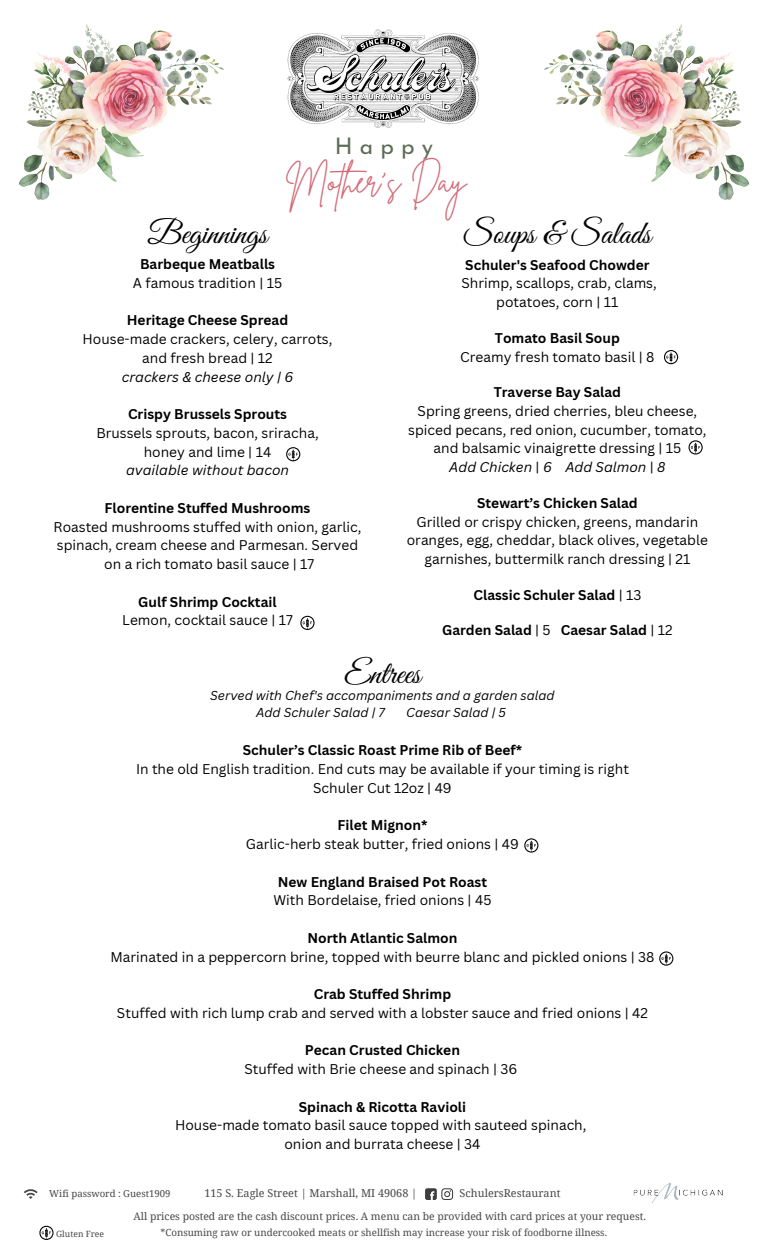
<style>
.page{position:relative;width:765px;height:1260px;background:#fff}
.page>*{position:absolute;margin:0;border:0;box-sizing:border-box;transform-origin:0 0}
.t1{font:33.25px "Brittany Signature";color:#d26b77}
.t2{font:32.62px "Great Vibes";color:#000}
.t3{font:22.88px "Josefin Sans";letter-spacing:.31em;color:#5e6c56}
.t4{font:13.75px/18.8px "Canva Sans";color:#000;text-align:center}
.t5{font:700 13.75px "Canva Sans";color:#000}
.t6{font:italic 12.62px/16.9px "Canva Sans";color:#000}
.t7{font:10.88px "Noto Serif";color:#494848}
.t8{font:10.38px "Noto Serif";color:#494848}
.t9{font:9.75px "Noto Serif";color:#494848}
.t10{font:9.62px "Noto Serif";color:#494848}
.t11{font:8.62px "Noto Serif";color:#494848}
.s1{font-weight:700}
.s2{font-style:italic}
.s3{font-weight:400}
</style>
<div class="page">
<img style="left:287px;top:29px;width:192px;height:99px">
<svg style="left:425px;top:1188px;width:28px;height:12px"></svg>
<img style="left:633px;top:1183px;width:90px;height:20px">
<svg style="left:24px;top:1189px;width:14px;height:10px"></svg>
<svg style="left:39px;top:1226px;width:14px;height:14px"></svg>
<svg style="left:659px;top:951px;width:14px;height:15px"></svg>
<svg style="left:524px;top:838px;width:14px;height:14px"></svg>
<svg style="left:300px;top:616px;width:14px;height:14px"></svg>
<svg style="left:286px;top:447px;width:14px;height:14px"></svg>
<svg style="left:664px;top:350px;width:14px;height:14px"></svg>
<img style="left:19px;top:24px;width:205px;height:176px">
<img style="left:545px;top:24px;width:204px;height:176px">
<svg style="left:689px;top:440px;width:14px;height:14px"></svg>
<h3 class="t2" style="left:148px;top:216px;width:121px">Beginnings</h3>
<p class="t3" style="left:335px;top:137px;width:100px">Happy</p>
<p class="t1" style="left:286px;top:160px;width:182px">Mother's Day</p>
<h1 class="t2" style="left:464px;top:216px;width:189px">Soups &amp; Salads</h1>
<p class="t4" style="left:133px;top:254px;width:151px"><span class="s1">Barbeque Meatballs<br></span>A famous tradition | 15</p>
<h2 class="t4" style="left:83px;top:311px;width:251px"><span class="s1">Heritage Cheese Spread<br></span>House-made crackers, celery, carrots, and fresh bread | 12<br><span class="s2">crackers &amp; cheese only | 6</span></h2>
<h1 class="t4" style="left:96px;top:404px;width:224px"><span class="s1">Crispy Brussels Sprouts<br></span>Brussels sprouts, bacon, sriracha, honey and lime | 14<br><span class="s2">available without bacon</span></h1>
<p class="t4" style="left:54px;top:498px;width:309px"><span class="s1">Florentine Stuffed Mushrooms<br></span>Roasted mushrooms stuffed with onion, garlic, spinach, cream cheese and Parmesan. Served on a rich tomato basil sauce | 17</p>
<h1 class="t4" style="left:122px;top:592px;width:172px"><span class="s1">Gulf Shrimp Cocktail<br></span>Lemon, cocktail sauce | 17</h1>
<h3 class="t4" style="left:461px;top:255px;width:197px"><span class="s1">Schuler's Seafood Chowder<br></span>Shrimp, scallops, crab, clams, potatoes, corn | 11</h3>
<h3 class="t4" style="left:460px;top:328px;width:196px"><span class="s1">Tomato Basil Soup<br></span>Creamy fresh tomato basil | 8</h3>
<h3 class="t4" style="left:408px;top:383px;width:300px"><span class="s1">Traverse Bay Salad<br></span>Spring greens, dried cherries, bleu cheese, spiced pecans, red onion, cucumber, tomato, and balsamic vinaigrette dressing | 15<br><span class="s2">Add Chicken</span> | <span class="s2">6 Add Salmon</span> | <span class="s2">8</span></h3>
<h3 class="t4" style="left:407px;top:493px;width:303px"><span class="s1">Stewart’s Chicken Salad<br></span>Grilled or crispy chicken, greens, mandarin oranges, egg, cheddar, black olives, vegetable garnishes, buttermilk ranch dressing | 21</h3>
<p class="t5" style="left:473px;top:585px;width:169px">Classic Schuler Salad <span class="s3">| 13</span></p>
<p class="t5" style="left:442px;top:621px;width:232px">Garden Salad <span class="s3">| 5</span> Caesar Salad <span class="s3">| 12</span></p>
<h3 class="t2" style="left:344px;top:656px;width:78px">Entrees</h3>
<p class="t6" style="left:256px;top:687px;width:300px;text-indent:-46px">Served with Chef's accompaniments and a garden salad<br>Add Schuler Salad | 7</p>
<p class="t6" style="left:406px;top:704px;width:101px">Caesar Salad | 5</p>
<p class="t4" style="left:136px;top:741px;width:494px"><span class="s1">Schuler’s Classic Roast Prime Rib of Beef*<br></span>In the old English tradition. End cuts may be available if your timing is right<br>Schuler Cut 12oz | 49</p>
<h1 class="t4" style="left:246px;top:816px;width:275px"><span class="s1">Filet Mignon*<br></span>Garlic-herb steak butter, fried onions | 49</h1>
<h3 class="t4" style="left:274px;top:872px;width:219px"><span class="s1">New England Braised Pot Roast<br></span>With Bordelaise, fried onions | 45</h3>
<h3 class="t4" style="left:110px;top:928px;width:546px"><span class="s1">North Atlantic Salmon<br></span>Marinated in a peppercorn brine, topped with beurre blanc and pickled onions | 38</h3>
<h3 class="t4" style="left:117px;top:985px;width:533px"><span class="s1">Crab Stuffed Shrimp<br></span>Stuffed with rich lump crab and served with a lobster sauce and fried onions | 42</h3>
<h3 class="t4" style="left:244px;top:1041px;width:274px"><span class="s1">Pecan Crusted Chicken<br></span>Stuffed with Brie cheese and spinach | 36</h3>
<h3 class="t4" style="left:175px;top:1097px;width:413px"><span class="s1">Spinach &amp; Ricotta Ravioli<br></span>House-made tomato basil sauce topped with sauteed spinach, onion and burrata cheese | 34</h3>
<h3 class="t7" style="left:204px;top:1186px;width:214px">115 S. Eagle Street | Marshall, MI 49068 |</h3>
<h3 class="t7" style="left:460px;top:1186px;width:102px">SchulersRestaurant</h3>
<h3 class="t8" style="left:134px;top:1209px;width:514px">All prices posted are the cash discount prices. A menu can be provided with card prices at your request.</h3>
<h3 class="t9" style="left:161px;top:1226px;width:448px">*Consuming raw or undercooked meats or shellfish may increase your risk of foodborne illness.</h3>
<h3 class="t10" style="left:49px;top:1187px;width:123px">Wifi password : Guest1909</h3>
<h3 class="t11" style="left:56px;top:1227px;width:49px">Gluten Free</h3>
</div>
